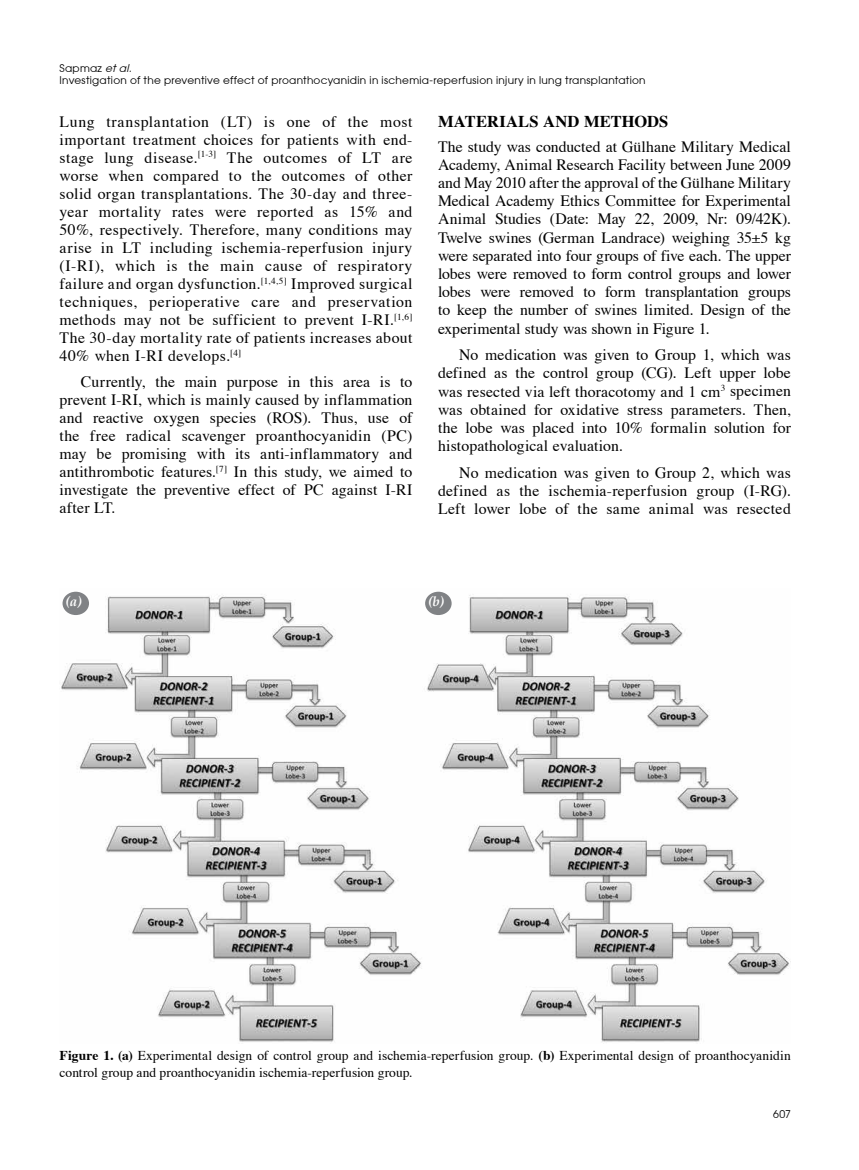
<style>
.page{position:relative;width:859px;height:1170px;background:#fff}
.page>*{position:absolute;margin:0;border:0;box-sizing:border-box;transform-origin:0 0}
.t1{font:700 16.5px "Times";letter-spacing:.01em;color:#000}
.t2{font:15.75px/18px "Times";letter-spacing:.015em;color:#000;text-align:justify}
.t3{font:13.5px/16.5px "Times";letter-spacing:.005em;color:#000}
.t4{font:italic 700 13.5px "Palatino";color:#fff}
.t5{font:10.5px/12.6px "Avant Garde";letter-spacing:.025em;color:#000}
.s1{font-style:italic}
.s2{font-weight:700}
</style>
<div class="page">
<img style="left:61px;top:594px;width:730px;height:448px">
<div style="left:425px;top:591px;width:27px;height:24px;background:#808285;border-radius:50%"></div>
<div style="left:63px;top:591px;width:26px;height:24px;background:#808285;border-radius:50%"></div>
<p class="t5" style="left:60px;top:61px;width:588px">Sapmaz <span class="s1">etal.<br></span>Investigation of the preventive effect of proanthocyanidin in ischemia-reperfusion injury in lung transplantation</p>
<p class="t2" style="left:60px;top:112px;width:354px">Lung transplantation (LT) is one of the most important treatment choices for patients with end&shy;stage lung disease.<sup>[1-3]</sup> The outcomes of LT are worse when compared to the outcomes of other solid organ transplantations. The 30-day and three&shy;year mortality rates were reported as 15% and 50%, respectively. Therefore, many conditions may arise in LT including ischemia-reperfusion injury (I-RI), which is the main cause of respiratory failure and organ dysfunction.<sup>[1,4,5]</sup> Improved surgical techniques, perioperative care and preservation methods may not be sufficient to prevent I-RI.<sup>[1,6] </sup>The 30-day mortality rate of patients increases about 40% when I-RI develops.<sup>[4]</sup></p>
<p class="t2" style="left:60px;top:373px;width:354px;text-indent:21px">Currently, the main purpose in this area is to prevent I-RI, which is mainly caused by inflammation and reactive oxygen species (ROS). Thus, use of the free radical scavenger proanthocyanidin (PC) may be promising with its anti-inflammatory and antithrombotic features.<sup>[7]</sup> In this study, we aimed to investigate the preventive effect of PC against I-RI after LT.</p>
<p class="t1" style="left:438px;top:106px;width:232px">MATERIALS AND METHODS</p>
<p class="t2" style="left:438px;top:137px;width:354px">The study was conducted at Gülhane Military Medical Academy, Animal Research Facility between June 2009 and May 2010 after the approval of the Gülhane Military Medical Academy Ethics Committee for Experimental Animal Studies (Date: May 22, 2009, Nr: 09/42K).<br>Twelve swines (German Landrace) weighing 35±5 kg were separated into four groups of five each. The upper lobes were removed to form control groups and lower lobes were removed to form transplantation groups to keep the number of swines limited. Design of the experimental study was shown in Figure 1.</p>
<p class="t2" style="left:438px;top:345px;width:354px;text-indent:21px">No medication was given to Group 1, which was defined as the control group (CG). Left upper lobe was resected via left thoracotomy and 1 cm<sup>3</sup> specimen was obtained for oxidative stress parameters. Then, the lobe was placed into 10% formalin solution for histopathological evaluation.</p>
<p class="t2" style="left:438px;top:463px;width:354px;text-indent:21px">No medication was given to Group 2, which was defined as the ischemia-reperfusion group (I-RG).<br>Left lower lobe of the same animal was resected</p>
<p class="t4" style="left:66px;top:593px;width:18px">(a)</p>
<p class="t4" style="left:428px;top:593px;width:17px">(b)</p>
<p class="t3" style="left:60px;top:1046px;width:733px"><span class="s2">Figure 1. (a)</span> Experimental design of control group and ischemia-reperfusion group. <span class="s2">(b)</span> Experimental design of proanthocyanidin control group and proanthocyanidin ischemia-reperfusion group.</p>
<p class="t5" style="left:773px;top:1107px;width:19px">607</p>
</div>
